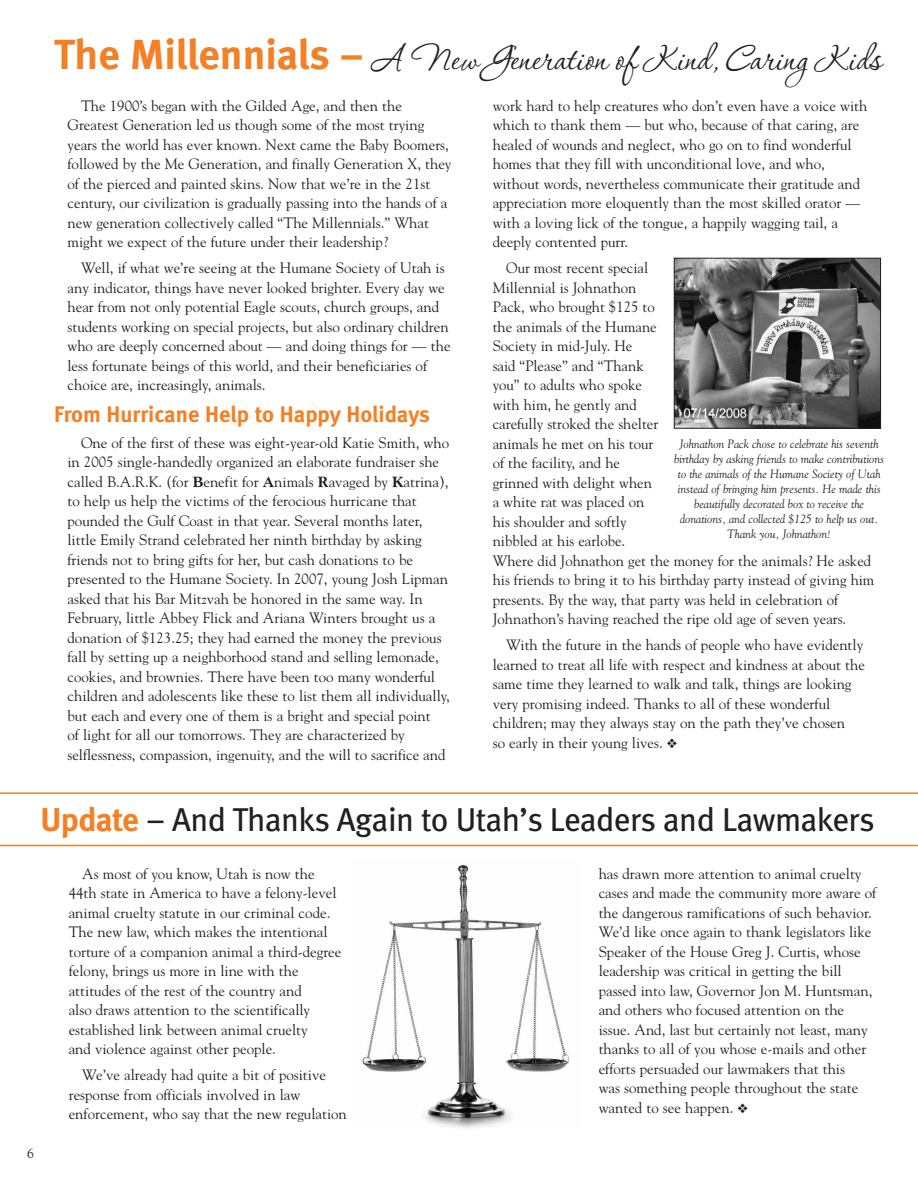
<style>
.page{position:relative;width:918px;height:1188px;background:#fff}
.page>*{position:absolute;margin:0;border:0;box-sizing:border-box;transform-origin:0 0}
.t1{font:45px "P22 Corinthia";color:#231f20}
.t2{font:33px "Meta";letter-spacing:-.015em;color:#231f20}
.t3{font:700 22.5px "Meta";color:#f48026}
.t4{font:15px/19.5px "Goudy";color:#231f20}
.t5{font:13.5px "Goudy";color:#231f20}
.t6{font:italic 12px/15px "Goudy";color:#231f20;text-align:center}
.s1{font-family:"Meta";font-weight:700;font-size:42px;color:#f48026}
.s2{font-weight:800}
.s3{font-weight:700;color:#f48026}
</style>
<div class="page">
<img style="left:676px;top:260px;width:203px;height:167px">
<div style="left:674px;top:258px;width:207px;height:171px;border:1px solid #231f20"></div>
<hr style="left:0;top:845px;width:918px;height:1px;background:#f48026">
<hr style="left:0;top:792px;width:918px;height:2px;background:#f48026">
<img style="left:362px;top:865px;width:208px;height:263px">
<h1 class="t1" style="left:54px;top:27px;width:829px"><span class="s1">The Millennials –</span> A New Generation of Kind, Caring Kids</h1>
<p class="t4" style="left:68px;top:96px;width:386px;text-indent:13px">The 1900’s began with the Gilded Age, and then the Greatest Generation led us though some of the most trying years the world has ever known. Next came the Baby Boomers, followed by the Me Generation, and finally Generation X, they of the pierced and painted skins. Now that we’re in the 21st century, our civilization is gradually passing into the hands of a new generation collectively called “The Millennials.” What might we expect of the future under their leadership?</p>
<p class="t4" style="left:68px;top:258px;width:385px;text-indent:13px">Well, if what we’re seeing at the Humane Society of Utah is any indicator, things have never looked brighter. Every day we hear from not only potential Eagle scouts, church groups, and students working on special projects, but also ordinary children who are deeply concerned about — and doing things for — the less fortunate beings of this world, and their beneficiaries of choice are, increasingly, animals.</p>
<h3 class="t3" style="left:54px;top:406px;width:378px">From Hurricane Help to Happy Holidays</h3>
<p class="t4" style="left:68px;top:433px;width:384px;text-indent:14px">One of the first of these was eight-year-old Katie Smith, who in 2005 single-handedly organized an elaborate fundraiser she called B.A.R.K. (for <span class="s2">B</span>enefit for <span class="s2">A</span>nimals <span class="s2">R</span>avaged by <span class="s2">K</span>atrina), to help us help the victims of the ferocious hurricane that pounded the Gulf Coast in that year. Several months later, little Emily Strand celebrated her ninth birthday by asking friends not to bring gifts for her, but cash donations to be presented to the Humane Society. In 2007, young Josh Lipman asked that his Bar Mitzvah be honored in the same way. In February, little Abbey Flick and Ariana Winters brought us a donation of $123.25; they had earned the money the previous fall by setting up a neighborhood stand and selling lemonade, cookies, and brownies. There have been too many wonderful children and adolescents like these to list them all individually, but each and every one of them is a bright and special point<br>of light for all our tomorrows. They are characterized by selflessness, compassion, ingenuity, and the will to sacrifice and</p>
<p class="t4" style="left:493px;top:96px;width:376px">work hard to help creatures who don’t even have a voice with which to thank them — but who, because of that caring, are healed of wounds and neglect, who go on to find wonderful homes that they fill with unconditional love, and who, without words, nevertheless communicate their gratitude and appreciation more eloquently than the most skilled orator — with a loving lick of the tongue, a happily wagging tail, a deeply contented purr.</p>
<p class="t4" style="left:493px;top:258px;width:383px;text-indent:14px">Our most recent special<br>Millennial is Johnathon<br>Pack, who brought $125 to<br>the animals of the Humane<br>Society in mid-July. He<br>said “Please” and “Thank<br>you” to adults who spoke<br>with him, he gently and<br>carefully stroked the shelter<br>animals he met on his tour<br>of the facility, and he<br>grinned with delight when<br>a white rat was placed on<br>his shoulder and softly<br>nibbled at his earlobe.<br>Where did Johnathon get the money for the animals? He asked his friends to bring it to his birthday party instead of giving him presents. By the way, that party was held in celebration of<br>Johnathon’s having reached the ripe old age of seven years.</p>
<p class="t4" style="left:493px;top:635px;width:374px;text-indent:14px">With the future in the hands of people who have evidently learned to treat all life with respect and kindness at about the same time they learned to walk and talk, things are looking very promising indeed. Thanks to all of these wonderful children; may they always stay on the path they’ve chosen<br>so early in their young lives. ❖</p>
<p class="t6" style="left:674px;top:436px;width:211px">Johnathon Pack chose to celebrate his seventh birthday by asking friends to make contributions to the animals of the Humane Society of Utah instead of bringing him presents. He made this beautifully decorated box to receive the donations, and collected $125 to help us out.<br>Thank you, Johnathon!</p>
<h2 class="t2" style="left:40px;top:808px;width:836px"><span class="s3">Update</span> – And Thanks Again to Utah’s Leaders and Lawmakers</h2>
<p class="t4" style="left:69px;top:864px;width:274px;text-indent:13px">As most of you know, Utah is now the 44th state in America to have a felony-level animal cruelty statute in our criminal code.<br>The new law, which makes the intentional torture of a companion animal a third-degree felony, brings us more in line with the attitudes of the rest of the country and<br>also draws attention to the scientifically established link between animal cruelty<br>and violence against other people.</p>
<p class="t4" style="left:69px;top:1065px;width:280px;text-indent:14px">We’ve already had quite a bit of positive response from officials involved in law enforcement, who say that the new regulation</p>
<p class="t4" style="left:599px;top:864px;width:279px">has drawn more attention to animal cruelty cases and made the community more aware of the dangerous ramifications of such behavior.<br>We’d like once again to thank legislators like Speaker of the House Greg J. Curtis, whose leadership was critical in getting the bill passed into law, Governor Jon M. Huntsman, and others who focused attention on the issue. And, last but certainly not least, many thanks to all of you whose e-mails and other efforts persuaded our lawmakers that this<br>was something people throughout the state wanted to see happen. ❖</p>
<p class="t5" style="left:27px;top:1146px;width:8px">6</p>
</div>
